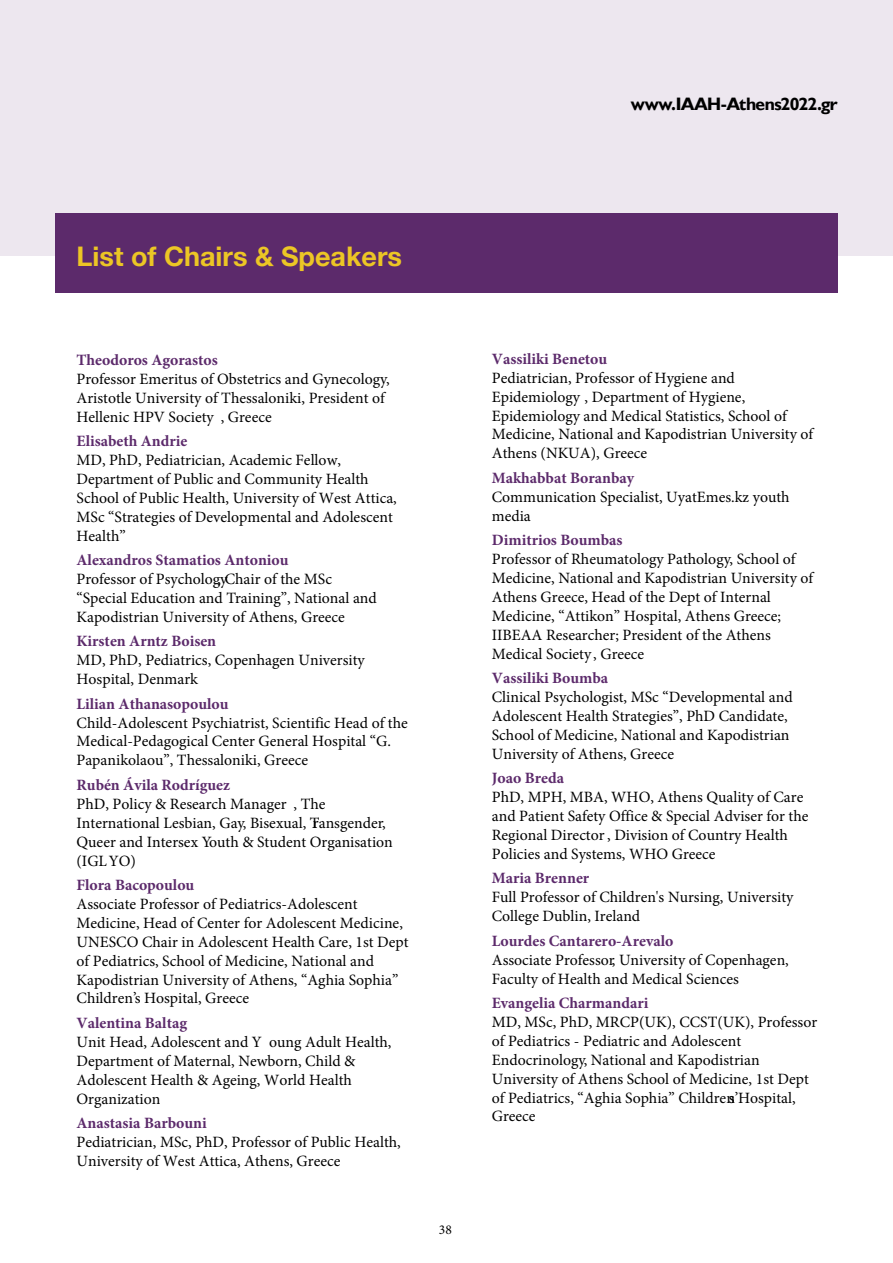
<style>
.page{position:relative;width:893px;height:1263px;background:#fff}
.page>*{position:absolute;margin:0;border:0;box-sizing:border-box;transform-origin:0 0}
.t1{font:700 27px "Helvetica Neue";color:#ecc625}
.t2{font:700 18px "Gill Sans Hel";letter-spacing:-.03em;color:#000}
.t3{font:15.75px/18.9px "Minion Pro";color:#000}
.t4{font:700 15.75px "Minion Pro";color:#5c2a6b}
.t5{font:700 15.75px "Minion Pro";color:#5b296b}
.t6{font:13.5px "Minion Pro";color:#000}
</style>
<div class="page">
<div style="left:0;top:0;width:893px;height:255px;background:#ede7ef"></div>
<div style="left:55px;top:214px;width:783px;height:79px;background:#5c2a6b"></div>
<p class="t2" style="left:631px;top:94px;width:208px">www.IAAH-Athens2022.gr</p>
<h1 class="t1" style="left:77px;top:235px;width:327px">List of Chairs &amp; Speakers</h1>
<p class="t4" style="left:77px;top:349px;width:143px">Theodoros Agorastos</p>
<p class="t3" style="left:77px;top:369px;width:315px">Professor Emeritus of Obstetrics and Gynecology,<br>Aristotle University of Thessaloniki, President of<br>Hellenic HPV Society , Greece</p>
<p class="t4" style="left:77px;top:430px;width:112px">Elisabeth Andrie</p>
<p class="t3" style="left:77px;top:451px;width:322px">MD, PhD, Pediatrician, Academic Fellow, Department of Public and Community Health School of Public Health, University of West Attica, MSc “Strategies of Developmental and Adolescent Health”</p>
<p class="t4" style="left:77px;top:549px;width:214px">Alexandros Stamatios Antoniou</p>
<p class="t3" style="left:77px;top:570px;width:302px">Professor of Psychology, Chair of the MSc “Special Education and Training”, National and<br>Kapodistrian University of Athens, Greece</p>
<p class="t4" style="left:77px;top:630px;width:141px">Kirsten Arntz Boisen</p>
<p class="t3" style="left:77px;top:651px;width:290px">MD, PhD, Pediatrics, Copenhagen University<br>Hospital, Denmark</p>
<p class="t4" style="left:77px;top:692px;width:154px">Lilian Athanasopoulou</p>
<p class="t3" style="left:77px;top:713px;width:333px">Child-Adolescent Psychiatrist, Scientific Head of the<br>Medical-Pedagogical Center General Hospital “G.<br>Papanikolaou”, Thessaloniki, Greece</p>
<p class="t4" style="left:77px;top:774px;width:155px">Rubén Ávila Rodríguez</p>
<p class="t3" style="left:77px;top:794px;width:318px">PhD, Policy &amp; Research Manager , The International Lesbian, Gay, Bisexual, Transgender, Queer and Intersex Youth &amp; Student Organisation (IGLYO)</p>
<p class="t4" style="left:77px;top:874px;width:119px">Flora Bacopoulou</p>
<p class="t3" style="left:77px;top:894px;width:333px">Associate Professor of Pediatrics-Adolescent Medicine, Head of Center for Adolescent Medicine, UNESCO Chair in Adolescent Health Care, 1st Dept of Pediatrics, School of Medicine, National and Kapodistrian University of Athens, “Aghia Sophia” Children’s Hospital, Greece</p>
<p class="t4" style="left:77px;top:1012px;width:112px">Valentina Baltag</p>
<p class="t3" style="left:77px;top:1032px;width:316px">Unit Head, Adolescent and Y oung Adult Health, Department of Maternal, Newborn, Child &amp; Adolescent Health &amp; Ageing, World Health Organization</p>
<p class="t4" style="left:77px;top:1112px;width:132px">Anastasia Barbouni</p>
<p class="t3" style="left:77px;top:1132px;width:326px">Pediatrician, MSc, PhD, Professor of Public Health,<br>University of West Attica, Athens, Greece</p>
<p class="t6" style="left:439px;top:1220px;width:14px">38</p>
<p class="t4" style="left:492px;top:348px;width:117px">Vassiliki Benetou</p>
<p class="t3" style="left:492px;top:368px;width:323px">Pediatrician, Professor of Hygiene and Epidemiology , Department of Hygiene, Epidemiology and Medical Statistics, School of Medicine, National and Kapodistrian University of Athens (NKUA), Greece</p>
<p class="t4" style="left:492px;top:467px;width:144px">Makhabbat Boranbay</p>
<p class="t3" style="left:492px;top:487px;width:299px">Communication Specialist, UyatEmes.kz youth media</p>
<p class="t4" style="left:492px;top:529px;width:132px">Dimitrios Boumbas</p>
<p class="t3" style="left:492px;top:550px;width:323px">Professor of Rheumatology Pathology, School of Medicine, National and Kapodistrian University of Athens Greece, Head of the Dept of Internal Medicine, “Attikon” Hospital, Athens Greece; IIBEAA Researcher; President of the Athens Medical Society , Greece</p>
<p class="t4" style="left:492px;top:667px;width:118px">Vassiliki Boumba</p>
<p class="t3" style="left:492px;top:688px;width:302px">Clinical Psychologist, MSc “Developmental and Adolescent Health Strategies”, PhD Candidate, School of Medicine, National and Kapodistrian University of Athens, Greece</p>
<p class="t4" style="left:492px;top:767px;width:74px">Joao Breda</p>
<p class="t3" style="left:492px;top:788px;width:318px">PhD, MPH, MBA, WHO, Athens Quality of Care and Patient Safety Office &amp; Special Adviser for the Regional Director , Division of Country Health Policies and Systems, WHO Greece</p>
<p class="t5" style="left:492px;top:867px;width:99px">Maria Brenner</p>
<p class="t3" style="left:492px;top:888px;width:303px">Full Professor of Children's Nursing, University<br>College Dublin, Ireland</p>
<p class="t4" style="left:492px;top:929px;width:183px">Lourdes Cantarero-Arevalo</p>
<p class="t3" style="left:492px;top:950px;width:299px">Associate Professor, University of Copenhagen,<br>Faculty of Health and Medical Sciences</p>
<p class="t4" style="left:492px;top:992px;width:158px">Evangelia Charmandari</p>
<p class="t3" style="left:492px;top:1012px;width:327px">MD, MSc, PhD, MRCP(UK), CCST(UK), Professor of Pediatrics - Pediatric and Adolescent Endocrinology, National and Kapodistrian University of Athens School of Medicine, 1st Dept of Pediatrics, “Aghia Sophia” Children’s Hospital, Greece</p>
</div>
